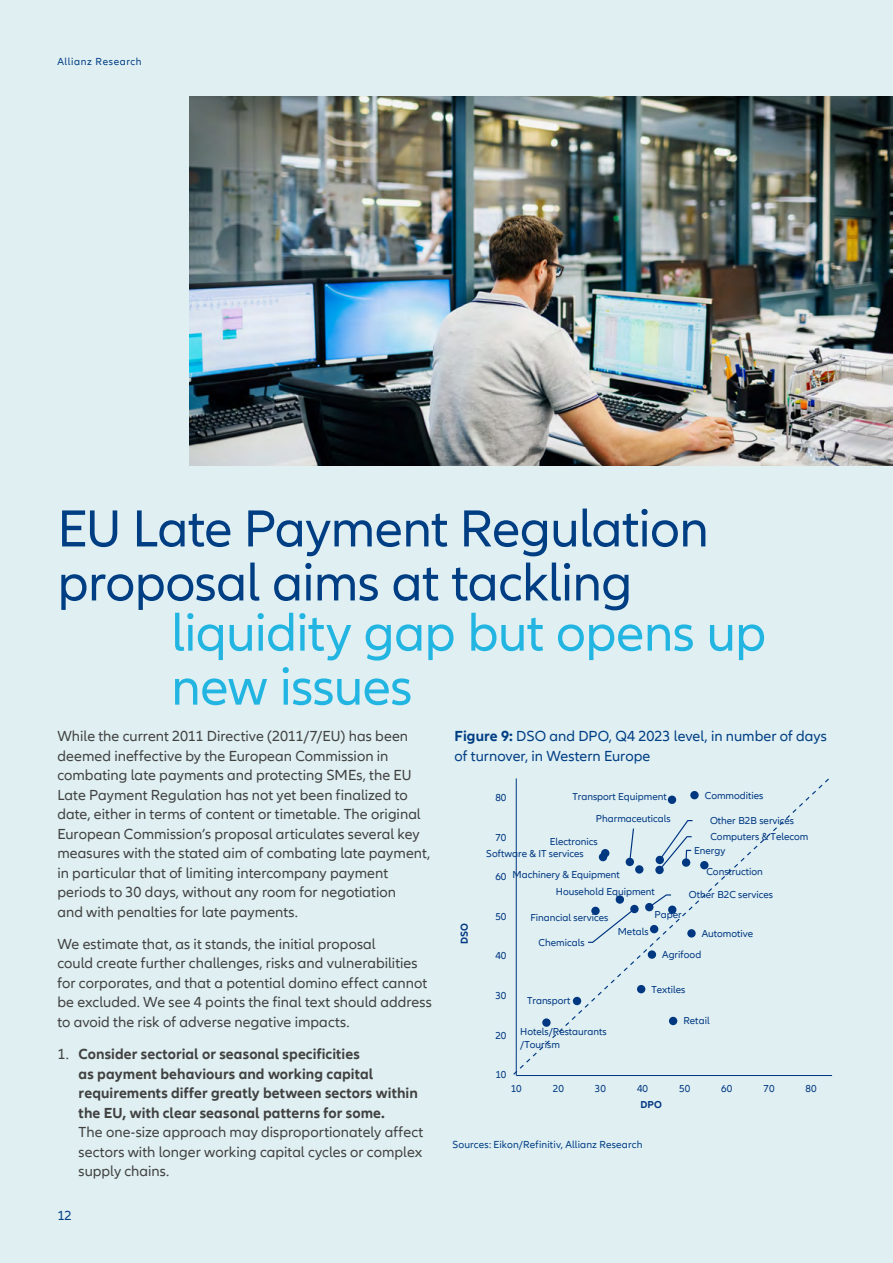
<style>
.page{position:relative;width:893px;height:1263px;background:#dfeff2}
.page>*{position:absolute;margin:0;border:0;box-sizing:border-box;transform-origin:0 0}
.t1{font:54px/54px "Allianz Neo";letter-spacing:-.01em;color:#003e84}
.t2{font:54px/54px "Allianz Neo";letter-spacing:-.01em;color:#23b5e2}
.t3{font:15px/19.5px "Allianz Neo";letter-spacing:.005em;color:#414140}
.t4{font:700 15px/19.5px "Allianz Neo";letter-spacing:.005em;color:#414140}
.t5{font:15px/19.5px "Allianz Neo";color:#003e84}
.t6{font:13.5px "Allianz Neo";color:#003e84}
.t7{font:10.5px "Allianz Neo";letter-spacing:.015em;color:#003e84}
.t8{font:10.5px "Allianz Neo";letter-spacing:.06em;color:#003e84}
.t9{font:10.35px/13px "Allianz Neo";color:#003781}
.t10{font:700 10.35px "Allianz Neo";color:#003781}
.s1{font-weight:400}
.s2{font-weight:700}
</style>
<div class="page">
<img style="left:190px;top:96px;width:703px;height:370px">
<hr style="left:516px;top:1075px;width:316px;height:1px;background:#003781">
<svg style="left:513px;top:778px;width:316px;height:298px"></svg>
<p class="t8" style="left:57px;top:56px;width:86px">Allianz Research</p>
<h1 class="t1" style="left:57px;top:503px;width:653px">EU Late Payment Regulation proposal aims at tackling</h1>
<h1 class="t2" style="left:171px;top:607px;width:596px">liquidity gap but opens up new issues</h1>
<p class="t3" style="left:57px;top:727px;width:374px">While the current 2011 Directive (2011/7/EU) has been deemed ineffective by the European Commission in combating late payments and protecting SMEs, the EU Late Payment Regulation has not yet been finalized to date, either in terms of content or timetable. The original European Commission’s proposal articulates several key measures with the stated aim of combating late payment, in particular that of limiting intercompany payment periods to 30 days, without any room for negotiation<br>and with penalties for late payments.</p>
<p class="t3" style="left:57px;top:935px;width:376px">We estimate that, as it stands, the initial proposal<br>could create further challenges, risks and vulnerabilities for corporates, and that a potential domino effect cannot be excluded. We see 4 points the final text should address to avoid the risk of adverse negative impacts.</p>
<p class="t4" style="left:79px;top:1045px;width:341px;text-indent:-21px"><span class="s1">1.</span> Consider sectorial or seasonal specificities<br>as payment behaviours and working capital requirements differ greatly between sectors within the EU, with clear seasonal patterns for some.</p>
<p class="t3" style="left:79px;top:1123px;width:346px;text-align:justify">The one-size approach may disproportionately affect sectors with longer working capital cycles or complex supply chains.</p>
<p class="t5" style="left:455px;top:727px;width:374px"><span class="s2">Figure 9:</span> DSO and DPO, Q4 2023 level, in number of days of turnover, in Western Europe</p>
<p class="t9" style="left:705px;top:789px;width:60px">Commodities</p>
<p class="t9" style="left:710px;top:830px;width:99px">Computers &amp; Telecom</p>
<p class="t9" style="left:706px;top:865px;width:58px">Construction</p>
<p class="t9" style="left:572px;top:790px;width:96px">Transport Equipment</p>
<p class="t9" style="left:495px;top:791px;width:13px">80</p>
<p class="t9" style="left:596px;top:812px;width:76px">Pharmaceuticals</p>
<p class="t9" style="left:710px;top:814px;width:86px">Other B2B services</p>
<p class="t9" style="left:495px;top:831px;width:13px">70</p>
<p class="t9" style="left:550px;top:836px;width:49px">Electronics</p>
<p class="t9" style="left:694px;top:844px;width:33px">Energy</p>
<p class="t9" style="left:486px;top:847px;width:99px">Software &amp; IT services</p>
<p class="t9" style="left:513px;top:868px;width:109px">Machinery &amp; Equipment</p>
<p class="t9" style="left:495px;top:870px;width:13px">60</p>
<p class="t9" style="left:556px;top:885px;width:100px">Household Equipment</p>
<p class="t9" style="left:689px;top:889px;width:86px">Other B2C services</p>
<p class="t9" style="left:654px;top:908px;width:29px">Paper</p>
<p class="t9" style="left:495px;top:910px;width:13px">50</p>
<p class="t9" style="left:530px;top:911px;width:79px">Financial services</p>
<p class="t10" style="left:458px;top:944px;width:22px;rotate:-90deg">DSO</p>
<p class="t9" style="left:618px;top:925px;width:32px">Metals</p>
<p class="t9" style="left:702px;top:927px;width:53px">Automotive</p>
<p class="t9" style="left:539px;top:936px;width:47px">Chemicals</p>
<p class="t9" style="left:662px;top:948px;width:41px">Agrifood</p>
<p class="t9" style="left:495px;top:950px;width:13px">40</p>
<p class="t9" style="left:651px;top:983px;width:35px">Textiles</p>
<p class="t9" style="left:495px;top:989px;width:13px">30</p>
<p class="t9" style="left:527px;top:995px;width:45px">Transport</p>
<p class="t9" style="left:683px;top:1015px;width:28px">Retail</p>
<p class="t9" style="left:520px;top:1025px;width:88px">Hotels/Restaurants /Tourism</p>
<p class="t9" style="left:495px;top:1029px;width:13px">20</p>
<p class="t9" style="left:495px;top:1068px;width:13px">10</p>
<p class="t9" style="left:511px;top:1082px;width:13px">10</p>
<p class="t9" style="left:553px;top:1082px;width:13px">20</p>
<p class="t9" style="left:595px;top:1082px;width:13px">30</p>
<p class="t9" style="left:637px;top:1082px;width:13px">40</p>
<p class="t9" style="left:679px;top:1082px;width:13px">50</p>
<p class="t9" style="left:721px;top:1082px;width:13px">60</p>
<p class="t9" style="left:763px;top:1082px;width:13px">70</p>
<p class="t9" style="left:805px;top:1082px;width:13px">80</p>
<p class="t10" style="left:641px;top:1098px;width:23px">DPO</p>
<p class="t7" style="left:452px;top:1138px;width:192px">Sources: Eikon/Refinitiv, Allianz Research</p>
<p class="t6" style="left:57px;top:1208px;width:16px">12</p>
</div>
